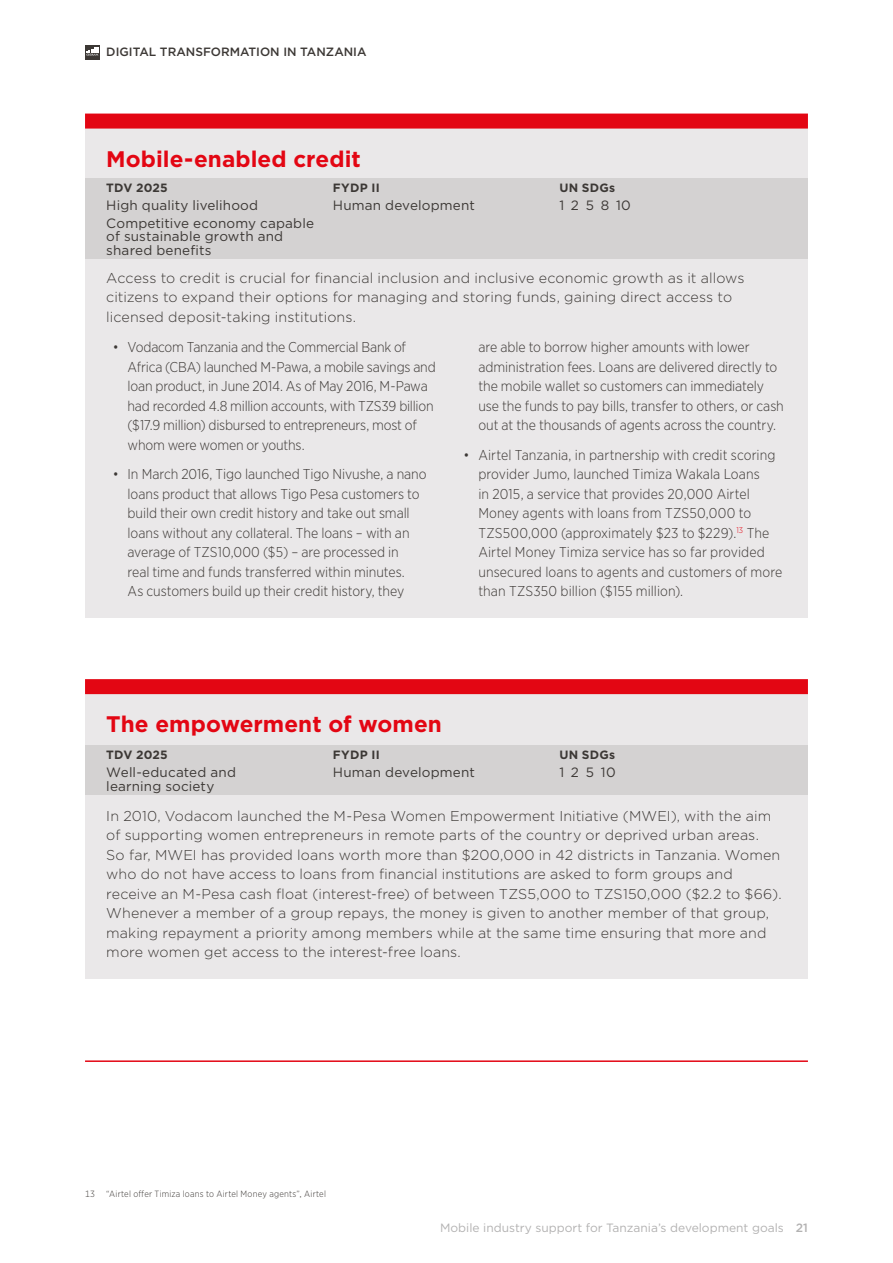
<style>
.page{position:relative;width:893px;height:1263px;background:#fff}
.page>*{position:absolute;margin:0;border:0;box-sizing:border-box;transform-origin:0 0}
.t1{font:700 22.5px "Gotham";color:#e30613}
.t2{font:300 14.25px/19.5px "Gotham Narrow";letter-spacing:-.005em;color:#3c3835}
.t3{font:300 14.25px/19.5px "Gotham";letter-spacing:.005em;color:#3c3835}
.t4{font:13.5px/13.5px "Gotham";letter-spacing:.015em;color:#3c3835}
.t5{font:12px "Gotham";color:#b3b2b2}
.t6{font:700 12px "Gotham";letter-spacing:.02em;color:#3c3835}
.t7{font:500 12px "Gotham";color:#3c3835}
.t8{font:300 9px "Gotham Narrow";letter-spacing:.025em;color:#3c3835}
.s1{font-weight:500}
</style>
<div class="page">
<svg style="left:85px;top:45px;width:15px;height:15px"></svg>
<svg style="left:86px;top:48px;width:13px;height:8px"></svg>
<hr style="left:85px;top:1060px;width:723px;height:2px;background:#e30613">
<div style="left:85px;top:128px;width:723px;height:489px;background:#eae8e9"></div>
<div style="left:85px;top:114px;width:723px;height:15px;background:#e30613"></div>
<div style="left:85px;top:179px;width:722px;height:80px;background:#d4d2d2"></div>
<div style="left:85px;top:693px;width:723px;height:285px;background:#eae8e9"></div>
<div style="left:85px;top:679px;width:723px;height:15px;background:#e30613"></div>
<div style="left:85px;top:745px;width:722px;height:50px;background:#d4d2d2"></div>
<p class="t7" style="left:106px;top:44px;width:262px">DIGITAL TRANSFORMATION IN TANZANIA</p>
<h1 class="t1" style="left:106px;top:144px;width:256px">Mobile-enabled credit</h1>
<p class="t6" style="left:106px;top:180px;width:63px">TDV 2025</p>
<p class="t4" style="left:106px;top:196px;width:209px;line-height:17.7px">High quality livelihood<br>Competitive economy capable</p>
<p class="t4" style="left:106px;top:230px;width:178px">of sustainable growth and shared benefits</p>
<p class="t6" style="left:333px;top:180px;width:48px">FYDP II</p>
<p class="t4" style="left:333px;top:198px;width:144px">Human development</p>
<p class="t6" style="left:559px;top:180px;width:57px">UN SDGs</p>
<p class="t4" style="left:559px;top:198px;width:73px">1 2 5 8 10</p>
<p class="t3" style="left:106px;top:267px;width:640px">Access to credit is crucial for financial inclusion and inclusive economic growth as it allows citizens to expand their options for managing and storing funds, gaining direct access to licensed deposit-taking institutions.</p>
<p class="t2" style="left:128px;top:337px;width:310px;text-indent:-15px">• Vodacom Tanzania and the Commercial Bank of Africa (CBA) launched M-Pawa, a mobile savings and loan product, in June 2014. As of May 2016, M-Pawa had recorded 4.8 million accounts, with TZS39 billion ($17.9 million) disbursed to entrepreneurs, most of whom were women or youths.</p>
<p class="t2" style="left:128px;top:464px;width:301px;text-indent:-15px">• In March 2016, Tigo launched Tigo Nivushe, a nano loans product that allows Tigo Pesa customers to build their own credit history and take out small loans without any collateral. The loans – with an average of TZS10,000 ($5) – are processed in<br>real time and funds transferred within minutes.<br>As customers build up their credit history, they</p>
<p class="t2" style="left:478px;top:337px;width:307px">are able to borrow higher amounts with lower administration fees. Loans are delivered directly to the mobile wallet so customers can immediately use the funds to pay bills, transfer to others, or cash out at the thousands of agents across the country.</p>
<p class="t2" style="left:478px;top:444px;width:306px;text-indent:-15px">• Airtel Tanzania, in partnership with credit scoring provider Jumo, launched Timiza Wakala Loans<br>in 2015, a service that provides 20,000 Airtel Money agents with loans from TZS50,000 to TZS500,000 (approximately $23 to $229).<sup>13</sup> The Airtel Money Timiza service has so far provided unsecured loans to agents and customers of more than TZS350 billion ($155 million).</p>
<h1 class="t1" style="left:106px;top:709px;width:337px">The empowerment of women</h1>
<p class="t6" style="left:106px;top:747px;width:63px">TDV 2025</p>
<p class="t4" style="left:106px;top:765px;width:131px">Well-educated and learning society</p>
<p class="t6" style="left:333px;top:747px;width:48px">FYDP II</p>
<p class="t4" style="left:333px;top:765px;width:144px">Human development</p>
<p class="t6" style="left:559px;top:747px;width:57px">UN SDGs</p>
<p class="t4" style="left:559px;top:765px;width:58px">1 2 5 10</p>
<p class="t3" style="left:106px;top:805px;width:677px">In 2010, Vodacom launched the M-Pesa Women Empowerment Initiative (MWEI), with the aim of supporting women entrepreneurs in remote parts of the country or deprived urban areas.<br>So far, MWEI has provided loans worth more than $200,000 in 42 districts in Tanzania. Women who do not have access to loans from financial institutions are asked to form groups and receive an M-Pesa cash float (interest-free) of between TZS5,000 to TZS150,000 ($2.2 to $66).<br>Whenever a member of a group repays, the money is given to another member of that group, making repayment a priority among members while at the same time ensuring that more and more women get access to the interest-free loans.</p>
<p class="t8" style="left:85px;top:1188px;width:11px">13</p>
<p class="t8" style="left:106px;top:1188px;width:221px">“Airtel offer Timiza loans to Airtel Money agents”, Airtel</p>
<p class="t5" style="left:440px;top:1220px;width:369px">Mobile industry support for Tanzania’s development goals <span class="s1">21</span></p>
</div>
